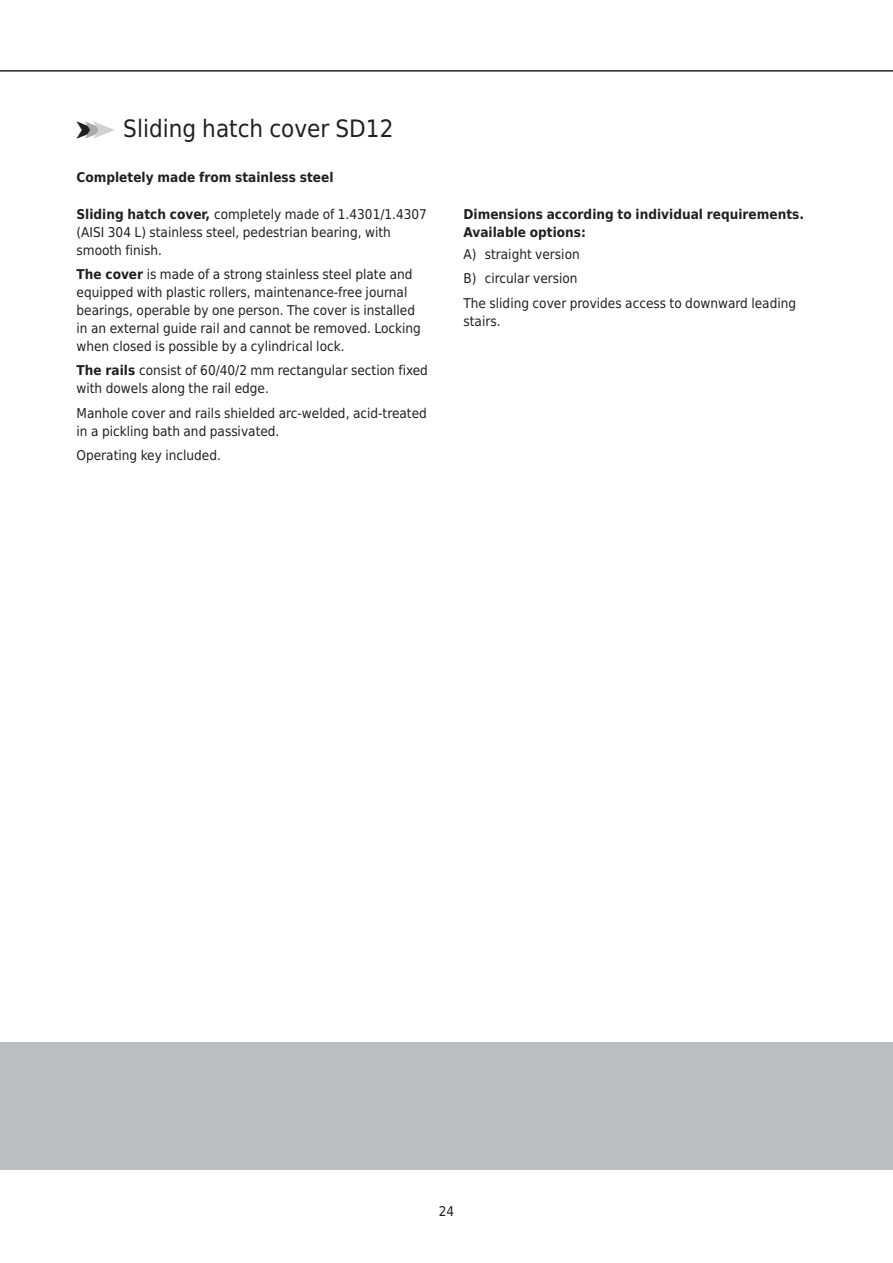
<style>
.page{position:relative;width:893px;height:1263px;background:#fff}
.page>*{position:absolute;margin:0;border:0;box-sizing:border-box;transform-origin:0 0}
.t1{font:24px "Huber Tec";color:#231f20}
.t2{font:13.5px/18px "Huber Tec";color:#231f20}
.t3{font:700 13.5px/18px "Huber Tec";color:#231f20}
.s1{color:#a8a9ad}
.s2{color:#d1d2d4}
.s3{font-weight:700}
</style>
<div class="page">
<hr style="left:0;top:71px;width:893px;height:1px;background:#231f20">
<div style="left:0;top:1042px;width:893px;height:127px;background:#bcbdc0"></div>
<h1 class="t1" style="left:77px;top:115px;width:318px">➤<span class="s1">➤</span><span class="s2">➤</span> Sliding hatch cover SD12</h1>
<p class="t3" style="left:77px;top:168px;width:258px">Completely made from stainless steel</p>
<p class="t2" style="left:77px;top:205px;width:352px"><span class="s3">Sliding hatch cover,</span> completely made of 1.4301/1.4307 (AISI 304 L) stainless steel, pedestrian bearing, with smooth finish.</p>
<p class="t2" style="left:77px;top:265px;width:346px"><span class="s3">The cover</span> is made of a strong stainless steel plate and equipped with plastic rollers, maintenance-free journal bearings, operable by one person. The cover is installed in an external guide rail and cannot be removed. Locking when closed is possible by a cylindrical lock.</p>
<p class="t2" style="left:77px;top:362px;width:353px"><span class="s3">The rails</span> consist of 60/40/2 mm rectangular section fixed with dowels along the rail edge.</p>
<p class="t2" style="left:77px;top:404px;width:352px">Manhole cover and rails shielded arc-welded, acid-treated in a pickling bath and passivated.</p>
<p class="t2" style="left:77px;top:446px;width:146px">Operating key included.</p>
<p class="t3" style="left:463px;top:205px;width:342px">Dimensions according to individual requirements.<br>Available options:</p>
<p class="t2" style="left:463px;top:242px;width:334px;line-height:24.5px">A) straight version<br>B) circular version<br>The sliding cover provides access to downward leading</p>
<p class="t2" style="left:463px;top:312px;width:39px">stairs.</p>
<p class="t2" style="left:439px;top:1202px;width:17px">24</p>
</div>
